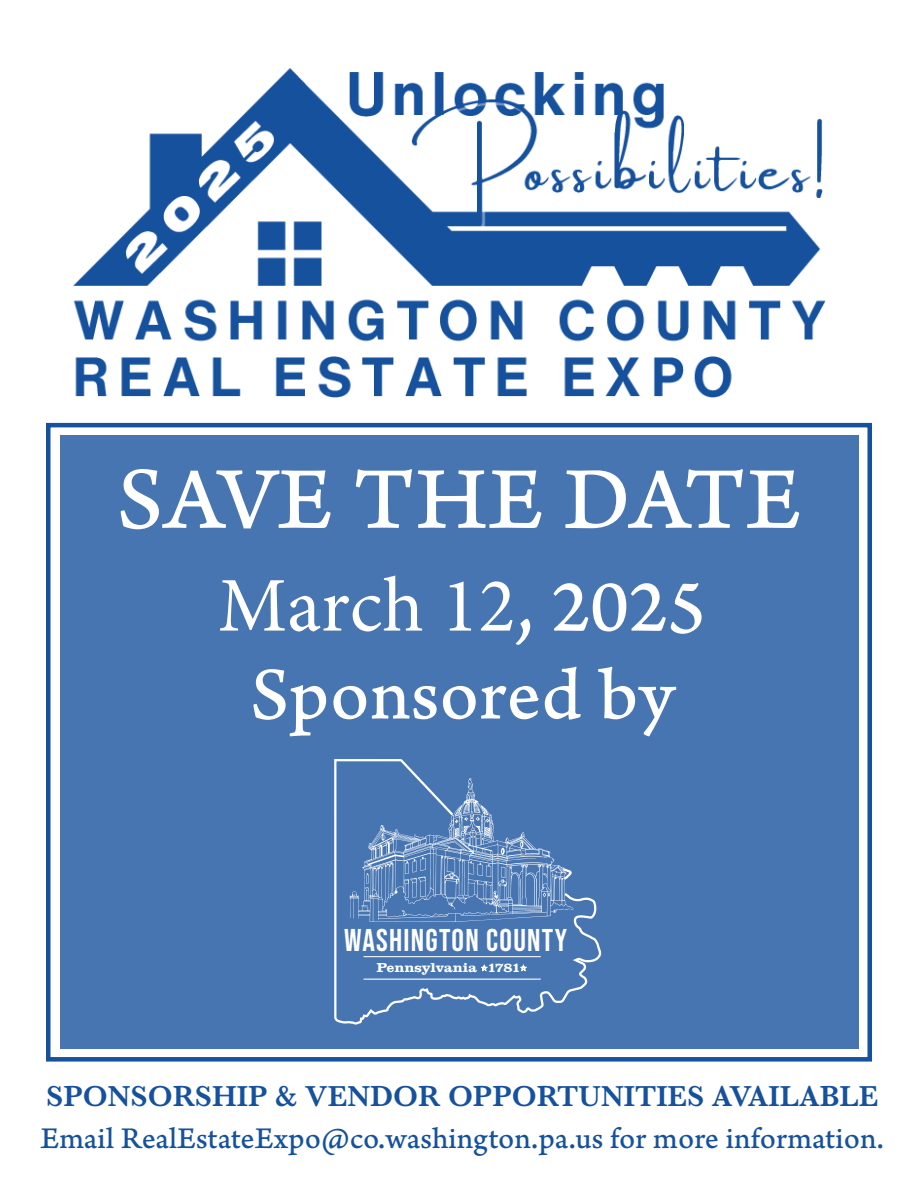
<style>
.page{position:relative;width:918px;height:1188px;background:#fff}
.page>*{position:absolute;margin:0;border:0;box-sizing:border-box;transform-origin:0 0}
.t1{font:92.1px "Arno Pro Caption";color:#fff}
.t2{font:77.4px "Minion Pro";color:#fff}
.t3{font:77.4px "Arno Pro Caption";color:#fff}
.t4{font:31.5px "Arno Pro Caption";color:#16519d}
.t5{font:31.35px "Bebas Neue";letter-spacing:.04em;color:#fff}
.t6{font:600 30px "Baskerville";color:#16519d}
.t7{font:700 12.45px "Clarendon";letter-spacing:.04em;color:#fff}
.s1{font-family:"Arno Pro Caption"}
</style>
<div class="page">
<div style="left:60px;top:435px;width:799px;height:613px;background:#4775b1"></div>
<img style="left:73px;top:68px;width:753px;height:330px">
<svg style="left:334px;top:759px;width:268px;height:266px"></svg>
<hr style="left:364px;top:956px;width:177px;height:1px;background:#fff">
<hr style="left:364px;top:979px;width:177px;height:1px;background:#fff">
<svg style="left:481px;top:964px;width:6px;height:8px"></svg>
<svg style="left:521px;top:964px;width:5px;height:8px"></svg>
<svg style="left:349px;top:778px;width:224px;height:144px"></svg>
<div style="left:46px;top:423px;width:826px;height:639px;border:4px solid #16519d"></div>
<h1 class="t1" style="left:116px;top:445px;width:687px">SAVE THE DATE</h1>
<h2 class="t2" style="left:218px;top:554px;width:490px">March 12<span class="s1">, 2025</span></h2>
<h2 class="t3" style="left:250px;top:649px;width:426px">Sponsored by</h2>
<p class="t5" style="left:344px;top:923px;width:224px">WASHINGTON COUNTY</p>
<p class="t7" style="left:487px;top:959px;width:35px">1781</p>
<p class="t7" style="left:377px;top:959px;width:102px">Pennsylvania</p>
<p class="t6" style="left:46px;top:1075px;width:834px">SPONSORSHIP &amp; VENDOR OPPORTUNITIES AVAILABLE</p>
<p class="t4" style="left:41px;top:1120px;width:845px">Email RealEstateExpo@co.washington.pa.us for more information.</p>
</div>
